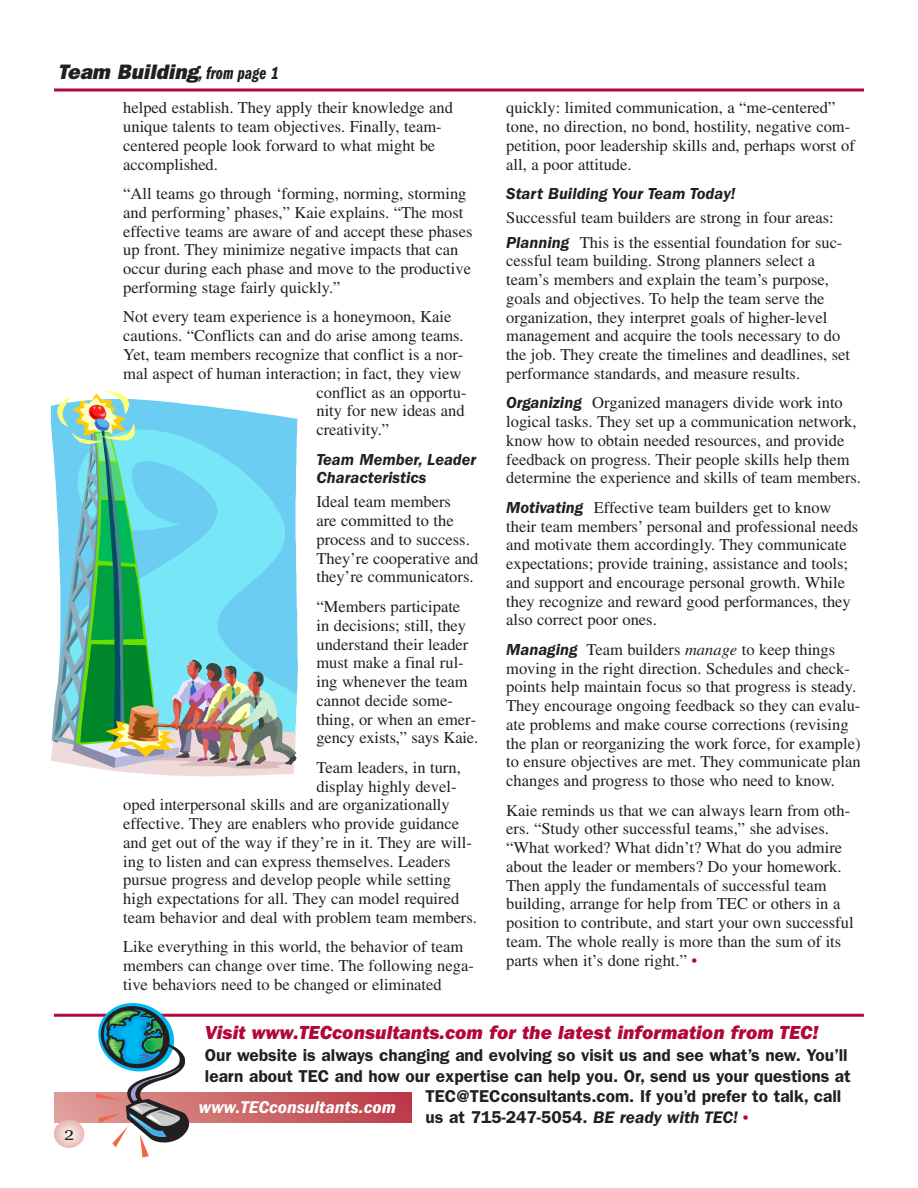
<style>
.page{position:relative;width:918px;height:1188px;background:#fff}
.page>*{position:absolute;margin:0;border:0;box-sizing:border-box;transform-origin:0 0}
.t1{font:italic 800 21px "Franklin Gothic";color:#231f20}
.t2{font:italic 800 19.5px "Franklin Gothic";color:#b30738}
.t3{font:italic 600 condensed 17.7px "Franklin Gothic";color:#fff;scale:1.15 1}
.t4{font:600 17.25px "Franklin Gothic";color:#231f20}
.t5{font:16.5px/18.8px "Times";color:#231f20}
.t6{font:italic 600 16.5px/18.8px "Franklin Gothic";color:#231f20}
.t7{font:15.6px "Georgia";color:#231f20;scale:1.15 1}
.s1{font-family:"Franklin Gothic Demi Cmpr Ital";font-weight:400;font-style:normal;font-size:18px}
.s2{font-family:"Franklin Gothic";font-weight:600;font-style:italic}
.s3{font-style:italic}
.s4{color:#b30738}
.s5{font-family:"Times";font-weight:400;font-size:16.5px;color:#b30738}
</style>
<div class="page">
<svg style="left:54px;top:88px;width:810px;height:4px;background:#c54469"></svg>
<hr style="left:54px;top:1014px;width:810px;height:3px;background:#b30738">
<svg style="left:54px;top:1093px;width:358px;height:29px;background:#ca6367"></svg>
<svg style="left:96px;top:1003px;width:93px;height:155px"></svg>
<svg style="left:51px;top:390px;width:246px;height:386px;background:#7ec8c6"></svg>
<svg style="left:54px;top:1120px;width:30px;height:28px"></svg>
<p class="t1" style="left:58px;top:64px;width:223px">Team Building<span class="s1">, from page 1</span></p>
<p class="t5" style="left:123px;top:100px;width:331px">helped establish. They apply their knowledge and unique talents to team objectives. Finally, team&shy;centered people look forward to what might be accomplished.</p>
<p class="t5" style="left:123px;top:186px;width:351px">“All teams go through ‘forming, norming, storming and performing’ phases,” Kaie explains. “The most effective teams are aware of and accept these phases up front. They minimize negative impacts that can occur during each phase and move to the productive performing stage fairly quickly.”</p>
<p class="t5" style="left:123px;top:309px;width:330px">Not every team experience is a honeymoon, Kaie</p>
<p class="t5" style="left:123px;top:328px;width:342px">cautions. “Conflicts can and do arise among teams.</p>
<p class="t5" style="left:123px;top:347px;width:342px">Yet, team members recognize that conflict is a nor-</p>
<p class="t5" style="left:123px;top:365px;width:340px">mal aspect of human interaction; in fact, they view</p>
<p class="t5" style="left:316px;top:384px;width:152px">conflict as an opportu-</p>
<p class="t5" style="left:316px;top:403px;width:150px">nity for new ideas and</p>
<p class="t5" style="left:316px;top:422px;width:74px">creativity.”</p>
<p class="t6" style="left:316px;top:451px;width:161px">Team Member, Leader<br>Characteristics</p>
<p class="t5" style="left:316px;top:494px;width:164px">Ideal team members<br>are committed to the process and to success.<br>They’re cooperative and they’re communicators.</p>
<p class="t5" style="left:316px;top:599px;width:163px">“Members participate<br>in decisions; still, they understand their leader must make a final rul&shy;ing whenever the team cannot decide some&shy;thing, or when an emer&shy;gency exists,” says Kaie.</p>
<p class="t5" style="left:316px;top:759px;width:146px">Team leaders, in turn,</p>
<p class="t5" style="left:316px;top:778px;width:142px">display highly devel-</p>
<p class="t5" style="left:123px;top:797px;width:328px">oped interpersonal skills and are organizationally</p>
<p class="t5" style="left:123px;top:816px;width:337px">effective. They are enablers who provide guidance</p>
<p class="t5" style="left:123px;top:834px;width:350px">and get out of the way if they’re in it. They are will-</p>
<p class="t5" style="left:123px;top:853px;width:329px">ing to listen and can express themselves. Leaders</p>
<p class="t5" style="left:123px;top:872px;width:329px">pursue progress and develop people while setting</p>
<p class="t5" style="left:123px;top:891px;width:338px">high expectations for all. They can model required</p>
<p class="t5" style="left:123px;top:909px;width:355px">team behavior and deal with problem team members.</p>
<p class="t5" style="left:123px;top:939px;width:352px">Like everything in this world, the behavior of team members can change over time. The following nega&shy;tive behaviors need to be changed or eliminated</p>
<p class="t5" style="left:506px;top:100px;width:350px">quickly: limited communication, a “me-centered” tone, no direction, no bond, hostility, negative com&shy;petition, poor leadership skills and, perhaps worst of all, a poor attitude.</p>
<p class="t6" style="left:506px;top:186px;width:231px">Start Building Your Team Today!</p>
<p class="t5" style="left:506px;top:207px;width:338px;line-height:24.2px">Successful team builders are strong in four areas:<br><span class="s2">Planning</span> This is the essential foundation for suc-</p>
<p class="t5" style="left:506px;top:253px;width:345px">cessful team building. Strong planners select a team’s members and explain the team’s purpose, goals and objectives. To help the team serve the organization, they interpret goals of higher-level management and acquire the tools necessary to do the job. They create the timelines and deadlines, set performance standards, and measure results.</p>
<p class="t5" style="left:506px;top:395px;width:356px"><span class="s2">Organizing</span> Organized managers divide work into logical tasks. They set up a communication network, know how to obtain needed resources, and provide feedback on progress. Their people skills help them determine the experience and skills of team members.</p>
<p class="t5" style="left:506px;top:499px;width:354px"><span class="s2">Motivating</span> Effective team builders get to know their team members’ personal and professional needs and motivate them accordingly. They communicate expectations; provide training, assistance and tools; and support and encourage personal growth. While they recognize and reward good performances, they also correct poor ones.</p>
<p class="t5" style="left:506px;top:642px;width:356px"><span class="s2">Managing</span> Team builders <span class="s3">manage</span> to keep things moving in the right direction. Schedules and check&shy;points help maintain focus so that progress is steady.<br>They encourage ongoing feedback so they can evalu&shy;ate problems and make course corrections (revising the plan or reorganizing the work force, for example) to ensure objectives are met. They communicate plan changes and progress to those who need to know.</p>
<p class="t5" style="left:506px;top:802px;width:349px">Kaie reminds us that we can always learn from oth&shy;ers. “Study other successful teams,” she advises. “What worked? What didn’t? What do you admire about the leader or members? Do your homework.<br>Then apply the fundamentals of successful team building, arrange for help from TEC or others in a position to contribute, and start your own successful team. The whole really is more than the sum of its parts when it’s done right.” <span class="s4">•</span></p>
<p class="t7" style="left:64px;top:1128px;width:10px">2</p>
<p class="t2" style="left:205px;top:1026px;width:615px">Visit www.TECconsultants.com for the latest information from TEC!</p>
<p class="t4" style="left:205px;top:1049px;width:644px">Our website is always changing and evolving so visit us and see what’s new. You’ll</p>
<p class="t4" style="left:205px;top:1070px;width:647px">learn about TEC and how our expertise can help you. Or, send us your questions at</p>
<p class="t4" style="left:425px;top:1090px;width:417px">TEC@TECconsultants.com. If you’d prefer to talk, call</p>
<p class="t4" style="left:425px;top:1111px;width:325px">us at 715-247-5054. <span class="s3">BE ready with TEC!</span> <span class="s5">•</span></p>
<p class="t3" style="left:199px;top:1101px;width:173px">www.TECconsultants.com</p>
</div>
